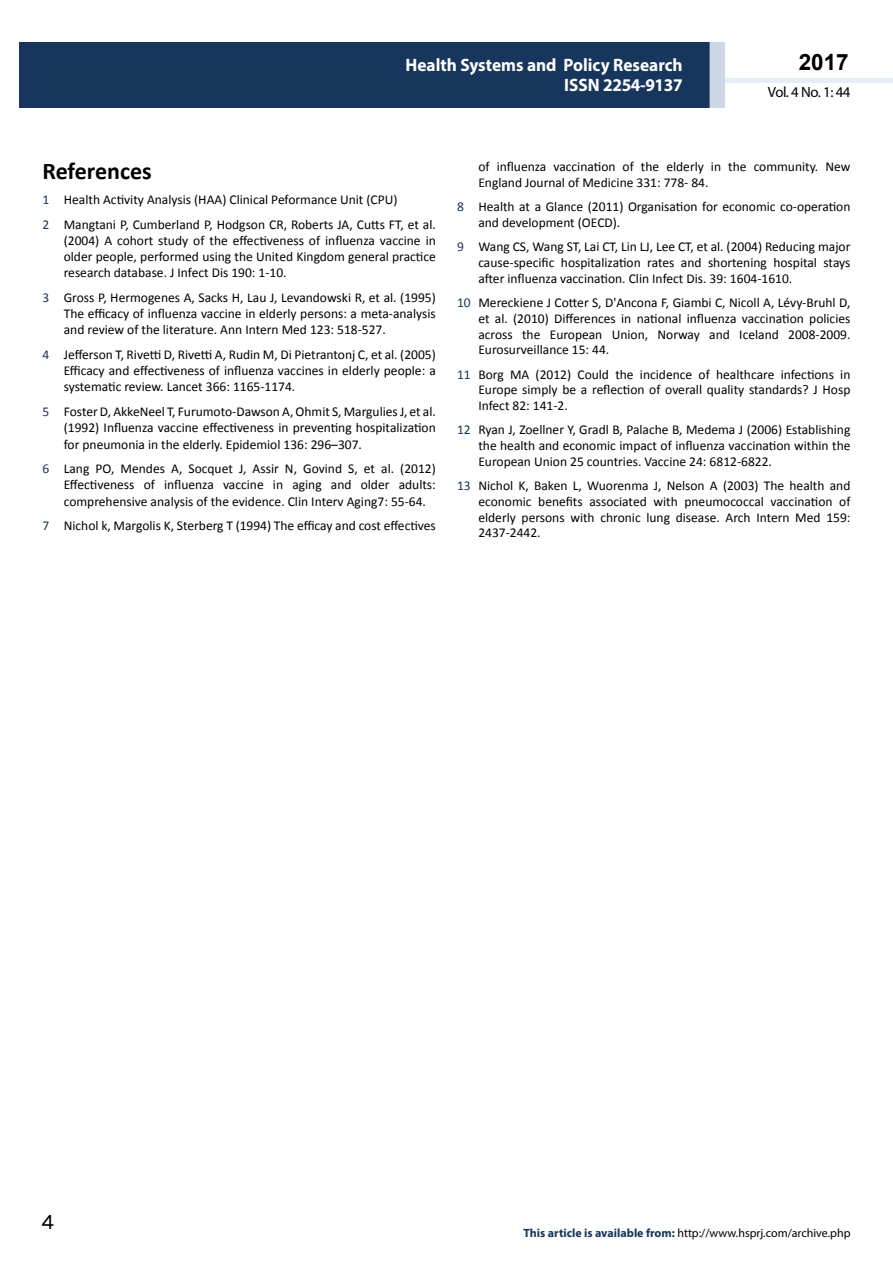
<style>
.page{position:relative;width:893px;height:1263px;background:#fff}
.page>*{position:absolute;margin:0;border:0;box-sizing:border-box;transform-origin:0 0}
.t1{font:25.5px "Tunga";color:#000}
.t2{font:700 24px "Calibri";color:#000}
.t3{font:700 22.5px "Arial";color:#000}
.t4{font:700 18px/21.6px "Myriad Pro";color:#fff;text-align:right;scale:.96 1}
.t5{font:14.85px "Myriad Pro";letter-spacing:-.03em;color:#000}
.t6{font:13.5px/15.8px "Calibri";color:#000;text-align:justify}
.t7{font:12px "Myriad Pro";color:#000}
.s1{color:#16365d}
.s2{font-weight:700;color:#16365d}
</style>
<div class="page">
<hr style="left:725px;top:78px;width:168px;height:4px;background:#e7edf4">
<div style="left:19px;top:42px;width:690px;height:66px;background:#16365d"></div>
<div style="left:709px;top:42px;width:16px;height:66px;background:#cdd8e7"></div>
<h3 class="t4" style="left:517px;top:53px;width:198px">ARCHIVOS DE MEDICINA<br>ISSN 1698-9465</h3>
<h3 class="t3" style="left:799px;top:47px;width:52px">2017</h3>
<h3 class="t4" style="left:406px;top:54px;width:290px;line-height:19.8px">Health Systems and Policy Research<br>ISSN 2254-9137</h3>
<p class="t5" style="left:768px;top:83px;width:84px">Vol. 4 No. 1: 44</p>
<h2 class="t2" style="left:43px;top:156px;width:111px">References</h2>
<p class="t6" style="left:43px;top:187px;width:395px;line-height:24.8px"><span class="s1">1</span> Health Activity Analysis (HAA) Clinical Peformance Unit (CPU)<br><span class="s1">2</span> Mangtani P, Cumberland P, Hodgson CR, Roberts JA, Cutts FT, et al.</p>
<p class="t6" style="left:64px;top:232px;width:374px;line-height:16.2px">(2004) A cohort study of the effectiveness of influenza vaccine in older people, performed using the United Kingdom general practice research database. J Infect Dis 190: 1-10.</p>
<p class="t6" style="left:64px;top:289px;width:374px;line-height:16.2px;text-indent:-21px"><span class="s1">3</span> Gross P, Hermogenes A, Sacks H, Lau J, Levandowski R, et al. (1995)<br>The efficacy of influenza vaccine in elderly persons: a meta-analysis and review of the literature. Ann Intern Med 123: 518-527.</p>
<p class="t6" style="left:64px;top:346px;width:374px;line-height:16.2px;text-indent:-21px"><span class="s1">4</span> Jefferson T, Rivetti D, Rivetti A, Rudin M, Di Pietrantonj C, et al. (2005)<br>Efficacy and effectiveness of influenza vaccines in elderly people: a systematic review. Lancet 366: 1165-1174.</p>
<p class="t6" style="left:64px;top:404px;width:374px;line-height:16.2px;text-indent:-21px"><span class="s1">5</span> Foster D, AkkeNeel T, Furumoto-Dawson A, Ohmit S, Margulies J, et al. (1992) Influenza vaccine effectiveness in preventing hospitalization for pneumonia in the elderly. Epidemiol 136: 296–307.</p>
<p class="t6" style="left:64px;top:461px;width:374px;line-height:16.2px;text-indent:-21px"><span class="s1">6</span> Lang PO, Mendes A, Socquet J, Assir N, Govind S, et al. (2012)<br>Effectiveness of influenza vaccine in aging and older adults: comprehensive analysis of the evidence. Clin Interv Aging7: 55-64.</p>
<p class="t6" style="left:43px;top:518px;width:395px"><span class="s1">7</span> Nichol k, Margolis K, Sterberg T (1994) The efficay and cost effectives</p>
<p class="t6" style="left:478px;top:159px;width:374px">of influenza vaccination of the elderly in the community. New<br>England Journal of Medicine 331: 778- 84.</p>
<p class="t6" style="left:478px;top:199px;width:374px;text-indent:-21px"><span class="s1">8</span> Health at a Glance (2011) Organisation for economic co-operation and development (OECD).</p>
<p class="t6" style="left:478px;top:239px;width:374px;text-indent:-21px"><span class="s1">9</span> Wang CS, Wang ST, Lai CT, Lin LJ, Lee CT, et al. (2004) Reducing major cause-specific hospitalization rates and shortening hospital stays after influenza vaccination. Clin Infect Dis. 39: 1604-1610.</p>
<p class="t6" style="left:478px;top:295px;width:374px;text-indent:-21px"><span class="s1">10</span> Mereckiene J Cotter S, D'Ancona F, Giambi C, Nicoll A, Lévy-Bruhl D, et al. (2010) Differences in national influenza vaccination policies across the European Union, Norway and Iceland 2008-2009.<br>Eurosurveillance 15: 44.</p>
<p class="t6" style="left:478px;top:366px;width:374px;text-indent:-21px"><span class="s1">11</span> Borg MA (2012) Could the incidence of healthcare infections in Europe simply be a reflection of overall quality standards? J Hosp Infect 82: 141-2.</p>
<p class="t6" style="left:478px;top:422px;width:374px;text-indent:-21px"><span class="s1">12</span> Ryan J, Zoellner Y, Gradl B, Palache B, Medema J (2006) Establishing the health and economic impact of influenza vaccination within the European Union 25 countries. Vaccine 24: 6812-6822.</p>
<p class="t6" style="left:478px;top:478px;width:374px;text-indent:-21px"><span class="s1">13</span> Nichol K, Baken L, Wuorenma J, Nelson A (2003) The health and economic benefits associated with pneumococcal vaccination of elderly persons with chronic lung disease. Arch Intern Med 159:<br>2437-2442.</p>
<h1 class="t1" style="left:41px;top:1205px;width:15px">4</h1>
<p class="t7" style="left:523px;top:1226px;width:329px"><span class="s2">This article is available from:</span> http://www.hsprj.com/archive.php</p>
</div>
